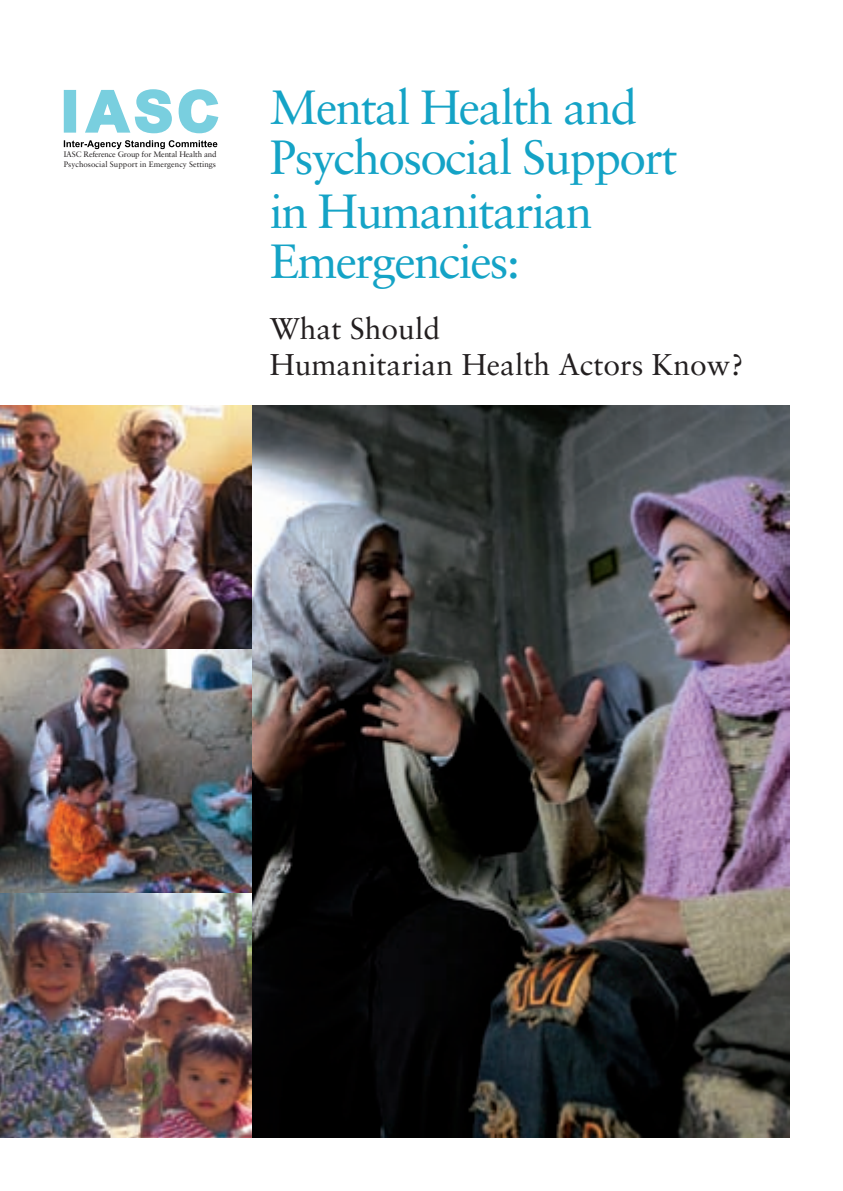
<style>
.page{position:relative;width:843px;height:1191px;background:#fff}
.page>*{position:absolute;margin:0;border:0;box-sizing:border-box;transform-origin:0 0}
.t1{font:48px/51.4px "Sabon";letter-spacing:-.035em;color:#14a3c6}
.t2{font:30px/36px "Sabon";color:#231f20}
.t3{font:8px/9.6px "Sabon";letter-spacing:.005em;color:#231f20}
</style>
<div class="page">
<img style="left:251px;top:405px;width:537px;height:732px">
<img style="left:0;top:405px;width:251px;height:244px">
<img style="left:0;top:649px;width:251px;height:244px">
<img style="left:0;top:893px;width:251px;height:244px">
<svg style="left:63px;top:89px;width:156px;height:45px"></svg>
<svg style="left:64px;top:140px;width:153px;height:9px"></svg>
<p class="t3" style="left:64px;top:150px;width:154px">IASC Reference Group for Mental Health and<br>Psychosocial Support in Emergency Settings</p>
<h1 class="t1" style="left:269px;top:85px;width:409px">Mental Health and<br>Psychosocial Support in Humanitarian<br>Emergencies:</h1>
<h2 class="t2" style="left:269px;top:312px;width:475px">What Should<br>Humanitarian Health Actors Know?</h2>
</div>
